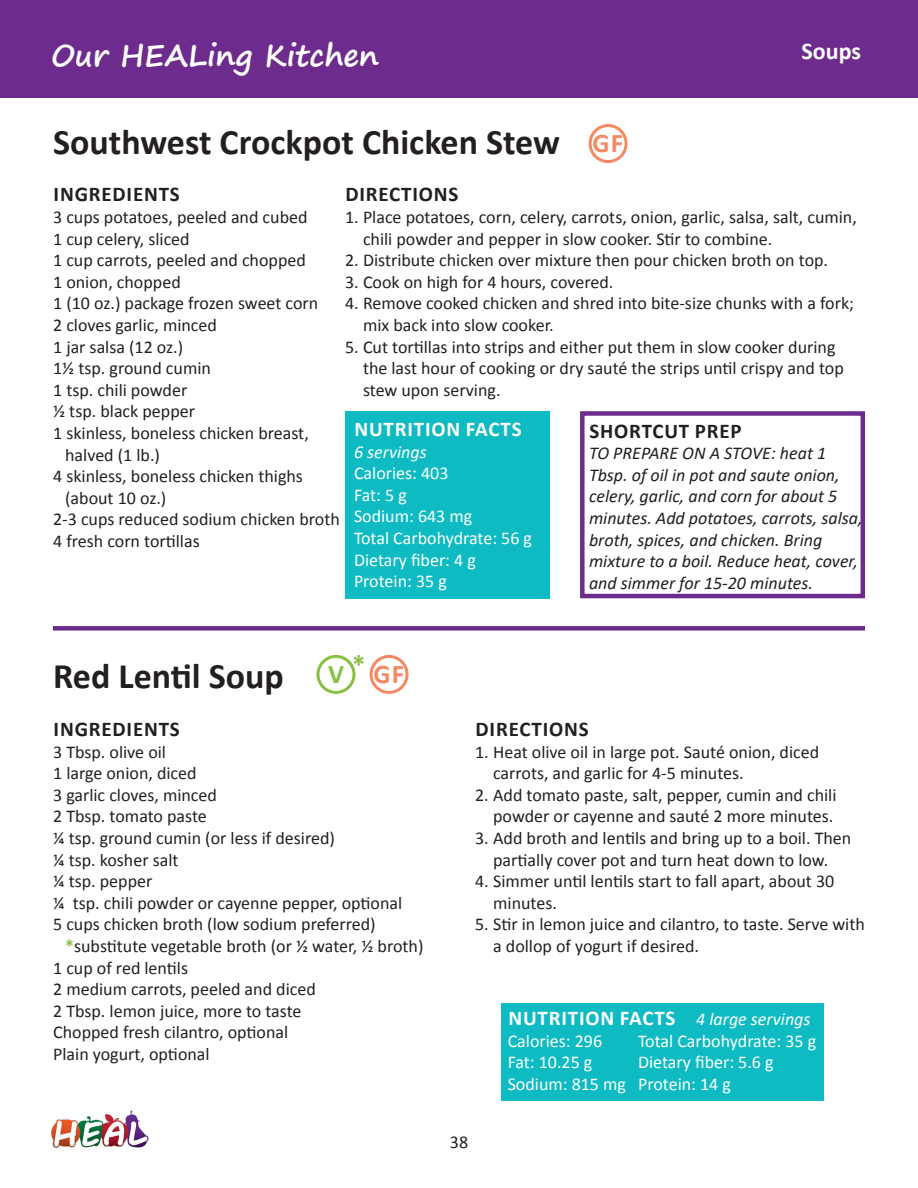
<style>
.page{position:relative;width:918px;height:1188px;background:#fff}
.page>*{position:absolute;margin:0;border:0;box-sizing:border-box;transform-origin:0 0}
.t1{font:700 36px "Calibri";color:#231f20}
.t2{font:700 30px "Segoe Print";color:#fff}
.t3{font:700 27px "Calibri";color:#f58964}
.t4{font:700 27px "Calibri";color:#8abf41}
.t5{font:700 24px "Calibri";color:#fff}
.t6{font:700 21px "Calibri";letter-spacing:.04em;color:#231f20}
.t7{font:700 21px "Calibri";letter-spacing:.04em;color:#fff}
.t8{font:18px/21.6px "Calibri";color:#231f20}
.t9{font:italic 18px/21.6px "Calibri";color:#231f20}
.t10{font:18px/21.6px "Calibri";color:#fff}
.t11{font:italic 18px "Calibri";color:#fff}
.s1{font-weight:700;color:#8abf41}
.s2{color:#8abf41}
.s3{font-weight:400;font-style:italic;font-size:18px}
</style>
<div class="page">
<img style="left:51px;top:1110px;width:98px;height:38px">
<div style="left:0;top:0;width:918px;height:98px;background:#6d2c8d"></div>
<div style="left:501px;top:1004px;width:323px;height:97px;background:#0fbbc2"></div>
<div style="left:589px;top:124px;width:39px;height:39px;border:3px solid #f58964;border-radius:50%"></div>
<div style="left:53px;top:626px;width:812px;height:5px;background:#6d2c8d"></div>
<div style="left:580px;top:411px;width:285px;height:187px;border:4px solid #6d2c8d"></div>
<div style="left:345px;top:411px;width:204px;height:187px;background:#0fbbc2"></div>
<div style="left:370px;top:655px;width:39px;height:39px;border:3px solid #f58964;border-radius:50%"></div>
<div style="left:316px;top:655px;width:40px;height:39px;border:3px solid #8abf41;border-radius:50%"></div>
<h2 class="t2" style="left:51px;top:28px;width:329px">Our HEALing Kitchen</h2>
<h3 class="t5" style="left:802px;top:34px;width:61px">Soups</h3>
<h1 class="t1" style="left:53px;top:117px;width:508px">Southwest Crockpot Chicken Stew</h1>
<p class="t6" style="left:54px;top:180px;width:128px">INGREDIENTS</p>
<p class="t8" style="left:53px;top:205px;width:256px">3 cups potatoes, peeled and cubed</p>
<p class="t8" style="left:53px;top:227px;width:138px">1 cup celery, sliced</p>
<p class="t8" style="left:53px;top:249px;width:254px">1 cup carrots, peeled and chopped</p>
<p class="t8" style="left:53px;top:270px;width:129px">1 onion, chopped</p>
<p class="t8" style="left:53px;top:292px;width:267px">1 (10 oz.) package frozen sweet corn</p>
<p class="t8" style="left:53px;top:313px;width:165px">2 cloves garlic, minced</p>
<p class="t8" style="left:53px;top:335px;width:132px">1 jar salsa (12 oz.)</p>
<p class="t8" style="left:53px;top:357px;width:159px">1½ tsp. ground cumin</p>
<p class="t8" style="left:53px;top:378px;width:136px">1 tsp. chili powder</p>
<p class="t8" style="left:53px;top:400px;width:143px">½ tsp. black pepper</p>
<p class="t8" style="left:53px;top:421px;width:257px">1 skinless, boneless chicken breast,</p>
<p class="t8" style="left:65px;top:443px;width:96px">halved (1 lb.)</p>
<p class="t8" style="left:53px;top:465px;width:251px">4 skinless, boneless chicken thighs</p>
<p class="t8" style="left:65px;top:486px;width:103px">(about 10 oz.)</p>
<p class="t8" style="left:53px;top:508px;width:288px">2-3 cups reduced sodium chicken broth</p>
<p class="t8" style="left:53px;top:529px;width:148px">4 fresh corn tortillas</p>
<h3 class="t3" style="left:593px;top:124px;width:32px">GF</h3>
<p class="t6" style="left:345px;top:180px;width:115px">DIRECTIONS</p>
<p class="t8" style="left:363px;top:205px;width:495px;text-indent:-18px">1. Place potatoes, corn, celery, carrots, onion, garlic, salsa, salt, cumin, chili powder and pepper in slow cooker. Stir to combine.</p>
<p class="t8" style="left:345px;top:249px;width:485px">2. Distribute chicken over mixture then pour chicken broth on top.</p>
<p class="t8" style="left:345px;top:270px;width:270px">3. Cook on high for 4 hours, covered.</p>
<p class="t8" style="left:363px;top:292px;width:493px;text-indent:-18px">4. Remove cooked chicken and shred into bite-size chunks with a fork; mix back into slow cooker.</p>
<p class="t8" style="left:363px;top:335px;width:482px;text-indent:-18px">5. Cut tortillas into strips and either put them in slow cooker during the last hour of cooking or dry sauté the strips until crispy and top stew upon serving.</p>
<p class="t7" style="left:354px;top:414px;width:169px">NUTRITION FACTS</p>
<p class="t11" style="left:354px;top:439px;width:74px">6 servings</p>
<p class="t10" style="left:354px;top:462px;width:180px">Calories: 403<br>Fat: 5 g<br>Sodium: 643 mg<br>Total Carbohydrate: 56 g<br>Dietary fiber: 4 g<br>Protein: 35 g</p>
<p class="t6" style="left:589px;top:416px;width:154px">SHORTCUT PREP</p>
<p class="t9" style="left:589px;top:442px;width:275px">TO PREPARE ON A STOVE: heat 1<br>Tbsp. of oil in pot and saute onion, celery, garlic, and corn for about 5 minutes. Add potatoes, carrots, salsa, broth, spices, and chicken. Bring mixture to a boil. Reduce heat, cover, and simmer for 15-20 minutes.</p>
<h3 class="t4" style="left:352px;top:646px;width:15px">*</h3>
<h1 class="t1" style="left:53px;top:650px;width:232px">Red Lentil Soup</h1>
<p class="t6" style="left:54px;top:714px;width:128px">INGREDIENTS</p>
<p class="t8" style="left:53px;top:740px;width:351px">3 Tbsp. olive oil<br>1 large onion, diced<br>3 garlic cloves, minced<br>2 Tbsp. tomato paste<br>¼ tsp. ground cumin (or less if desired)<br>¼ tsp. kosher salt<br>¼ tsp. pepper<br>¼ tsp. chili powder or cayenne pepper, optional<br>5 cups chicken broth (low sodium preferred)</p>
<p class="t8" style="left:53px;top:934px;width:372px;text-indent:12px"><span class="s1">*</span>substitute vegetable broth (or ½ water, ½ broth)<br>1 cup of red lentils<br>2 medium carrots, peeled and diced<br>2 Tbsp. lemon juice, more to taste<br>Chopped fresh cilantro, optional<br>Plain yogurt, optional</p>
<h3 class="t3" style="left:328px;top:655px;width:77px"><span class="s2">V</span> GF</h3>
<p class="t6" style="left:476px;top:714px;width:115px">DIRECTIONS</p>
<p class="t8" style="left:493px;top:740px;width:328px;text-indent:-18px">1. Heat olive oil in large pot. Sauté onion, diced carrots, and garlic for 4-5 minutes.</p>
<p class="t8" style="left:475px;top:783px;width:363px;text-align:right">2. Add tomato paste, salt, pepper, cumin and chili powder or cayenne and sauté 2 more minutes.</p>
<p class="t8" style="left:475px;top:826px;width:378px;text-align:center">3. Add broth and lentils and bring up to a boil. Then partially cover pot and turn heat down to low.</p>
<p class="t8" style="left:493px;top:870px;width:343px;text-indent:-18px">4. Simmer until lentils start to fall apart, about 30 minutes.</p>
<p class="t8" style="left:493px;top:913px;width:373px;text-indent:-18px">5. Stir in lemon juice and cilantro, to taste. Serve with a dollop of yogurt if desired.</p>
<p class="t8" style="left:450px;top:1130px;width:20px">38</p>
<p class="t7" style="left:508px;top:1003px;width:304px">NUTRITION FACTS <span class="s3">4 large servings</span></p>
<p class="t10" style="left:508px;top:1029px;width:120px">Calories: 296<br>Fat: 10.25 g<br>Sodium: 815 mg</p>
<p class="t10" style="left:638px;top:1029px;width:180px">Total Carbohydrate: 35 g<br>Dietary fiber: 5.6 g<br>Protein: 14 g</p>
</div>
